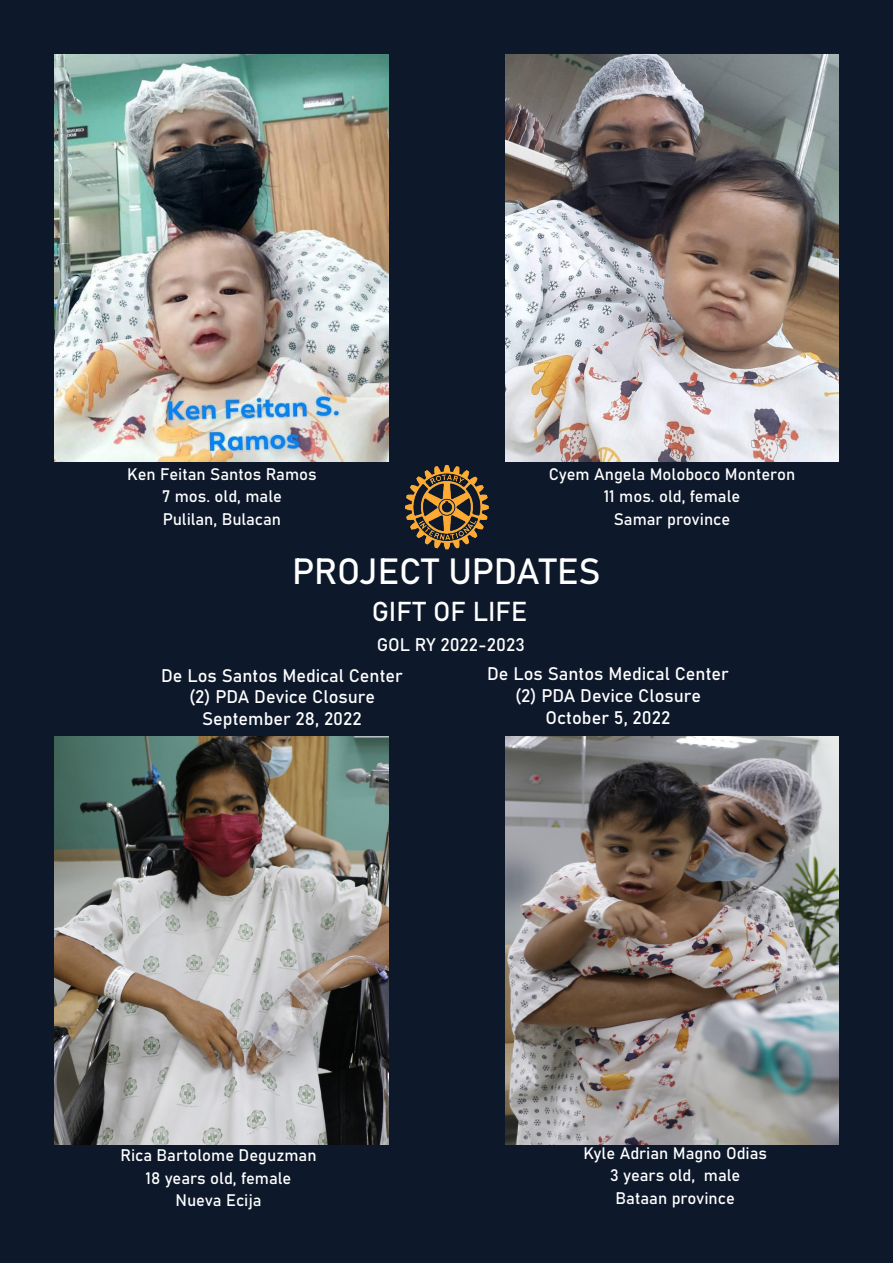
<style>
.page{position:relative;width:893px;height:1263px;background:#0d182b}
.page>*{position:absolute;margin:0;border:0;box-sizing:border-box;transform-origin:0 0}
.t1{font:36px "Bahnschrift";letter-spacing:-.01em;color:#fff}
.t2{font:27px "Bahnschrift";color:#fff}
.t3{font:18px "Bahnschrift";color:#fff}
.t4{font:16.5px "Bahnschrift";color:#fff}
</style>
<div class="page">
<img style="left:55px;top:54px;width:333px;height:408px">
<img style="left:405px;top:465px;width:84px;height:85px">
<img style="left:505px;top:54px;width:334px;height:408px">
<img style="left:55px;top:737px;width:333px;height:407px">
<img style="left:505px;top:737px;width:334px;height:407px">
<p class="t4" style="left:127px;top:461px;width:191px">Ken Feitan Santos Ramos</p>
<p class="t4" style="left:162px;top:484px;width:121px">7 mos. old, male</p>
<p class="t4" style="left:163px;top:506px;width:120px">Pulilan, Bulacan</p>
<p class="t4" style="left:549px;top:461px;width:248px">Cyem Angela Moloboco Monteron</p>
<p class="t4" style="left:604px;top:484px;width:138px">11 mos. old, female</p>
<p class="t4" style="left:614px;top:506px;width:118px">Samar province</p>
<p class="t1" style="left:292px;top:544px;width:310px">PROJECT UPDATES</p>
<p class="t2" style="left:372px;top:591px;width:157px">GIFT OF LIFE</p>
<p class="t3" style="left:377px;top:631px;width:149px">GOL RY 2022-2023</p>
<p class="t3" style="left:161px;top:662px;width:243px">De Los Santos Medical Center</p>
<p class="t3" style="left:189px;top:683px;width:187px">(2) PDA Device Closure</p>
<p class="t3" style="left:202px;top:705px;width:161px">September 28, 2022</p>
<p class="t3" style="left:487px;top:660px;width:243px">De Los Santos Medical Center</p>
<p class="t3" style="left:515px;top:682px;width:187px">(2) PDA Device Closure</p>
<p class="t3" style="left:546px;top:703px;width:126px">October 5, 2022</p>
<p class="t4" style="left:120px;top:1143px;width:198px">Rica Bartolome Deguzman</p>
<p class="t4" style="left:146px;top:1166px;width:147px">18 years old, female</p>
<p class="t4" style="left:175px;top:1188px;width:88px">Nueva Ecija</p>
<p class="t4" style="left:583px;top:1140px;width:185px">Kyle Adrian Magno Odias</p>
<p class="t4" style="left:610px;top:1163px;width:132px">3 years old, male</p>
<p class="t4" style="left:616px;top:1185px;width:121px">Bataan province</p>
</div>
